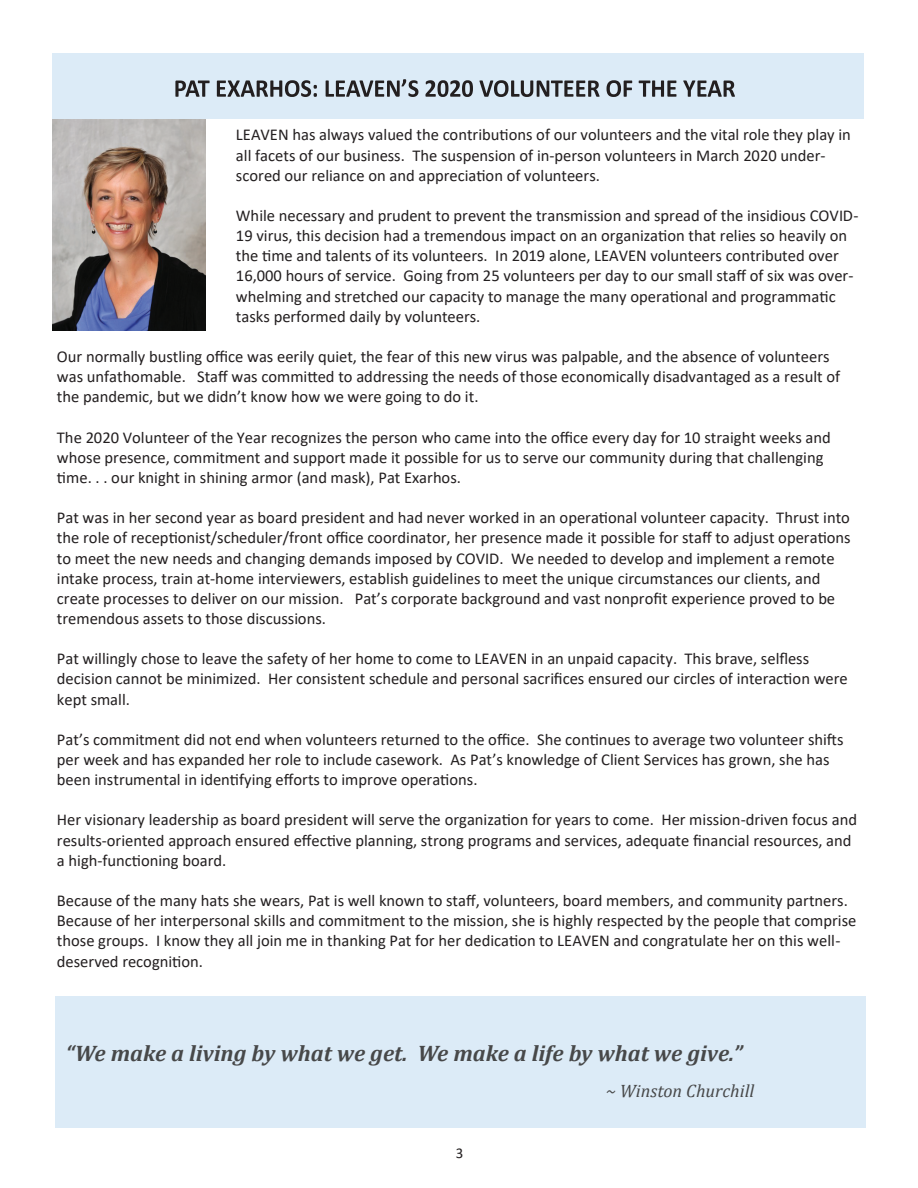
<style>
.page{position:relative;width:918px;height:1188px;background:#fff}
.page>*{position:absolute;margin:0;border:0;box-sizing:border-box;transform-origin:0 0}
.t1{font:italic 700 22.5px "Cambria";color:#474849}
.t2{font:italic 18px "Cambria";color:#474849}
.t3{font:16.65px "Calibri";color:#231f20}
.t4{font:16.5px/20.1px "Calibri";color:#231f20}
.t5{font:15px "Calibri";color:#231f20}
</style>
<div class="page">
<div style="left:53px;top:54px;width:811px;height:65px;background:#dcebf7"></div>
<svg style="left:175px;top:79px;width:560px;height:18px"></svg>
<img style="left:53px;top:119px;width:152px;height:211px">
<div style="left:55px;top:995px;width:810px;height:132px;background:#dcebf7"></div>
<p class="t4" style="left:236px;top:124px;width:616px">LEAVEN has always valued the contributions of our volunteers and the vital role they play in all facets of our business. The suspension of in-person volunteers in March 2020 under&shy;scored our reliance on and appreciation of volunteers.</p>
<p class="t4" style="left:236px;top:205px;width:624px">While necessary and prudent to prevent the transmission and spread of the insidious COVID-19 virus, this decision had a tremendous impact on an organization that relies so heavily on the time and talents of its volunteers. In 2019 alone, LEAVEN volunteers contributed over 16,000 hours of service. Going from 25 volunteers per day to our small staff of six was over&shy;whelming and stretched our capacity to manage the many operational and programmatic</p>
<p class="t3" style="left:236px;top:305px;width:246px">tasks performed daily by volunteers.</p>
<p class="t4" style="left:57px;top:346px;width:785px">Our normally bustling office was eerily quiet, the fear of this new virus was palpable, and the absence of volunteers was unfathomable. Staff was committed to addressing the needs of those economically disadvantaged as a result of the pandemic, but we didn’t know how we were going to do it.</p>
<p class="t4" style="left:57px;top:427px;width:775px">The 2020 Volunteer of the Year recognizes the person who came into the office every day for 10 straight weeks and whose presence, commitment and support made it possible for us to serve our community during that challenging time. . . our knight in shining armor (and mask), Pat Exarhos.</p>
<p class="t4" style="left:57px;top:507px;width:795px">Pat was in her second year as board president and had never worked in an operational volunteer capacity. Thrust into the role of receptionist/scheduler/front office coordinator, her presence made it possible for staff to adjust operations to meet the new needs and changing demands imposed by COVID. We needed to develop and implement a remote intake process, train at-home interviewers, establish guidelines to meet the unique circumstances our clients, and create processes to deliver on our mission. Pat’s corporate background and vast nonprofit experience proved to be tremendous assets to those discussions.</p>
<p class="t4" style="left:57px;top:648px;width:792px">Pat willingly chose to leave the safety of her home to come to LEAVEN in an unpaid capacity. This brave, selfless decision cannot be minimized. Her consistent schedule and personal sacrifices ensured our circles of interaction were kept small.</p>
<p class="t4" style="left:57px;top:729px;width:788px">Pat’s commitment did not end when volunteers returned to the office. She continues to average two volunteer shifts per week and has expanded her role to include casework. As Pat’s knowledge of Client Services has grown, she has been instrumental in identifying efforts to improve operations.</p>
<p class="t4" style="left:57px;top:809px;width:801px">Her visionary leadership as board president will serve the organization for years to come. Her mission-driven focus and results-oriented approach ensured effective planning, strong programs and services, adequate financial resources, and a high-functioning board.</p>
<p class="t4" style="left:57px;top:890px;width:801px">Because of the many hats she wears, Pat is well known to staff, volunteers, board members, and community partners.<br>Because of her interpersonal skills and commitment to the mission, she is highly respected by the people that comprise those groups. I know they all join me in thanking Pat for her dedication to LEAVEN and congratulate her on this well&shy;deserved recognition.</p>
<h1 class="t1" style="left:66px;top:1037px;width:678px">“We make a living by what we get. We make a life by what we give.”</h1>
<p class="t2" style="left:606px;top:1078px;width:149px">~ Winston Churchill</p>
<p class="t5" style="left:456px;top:1143px;width:9px">3</p>
</div>
